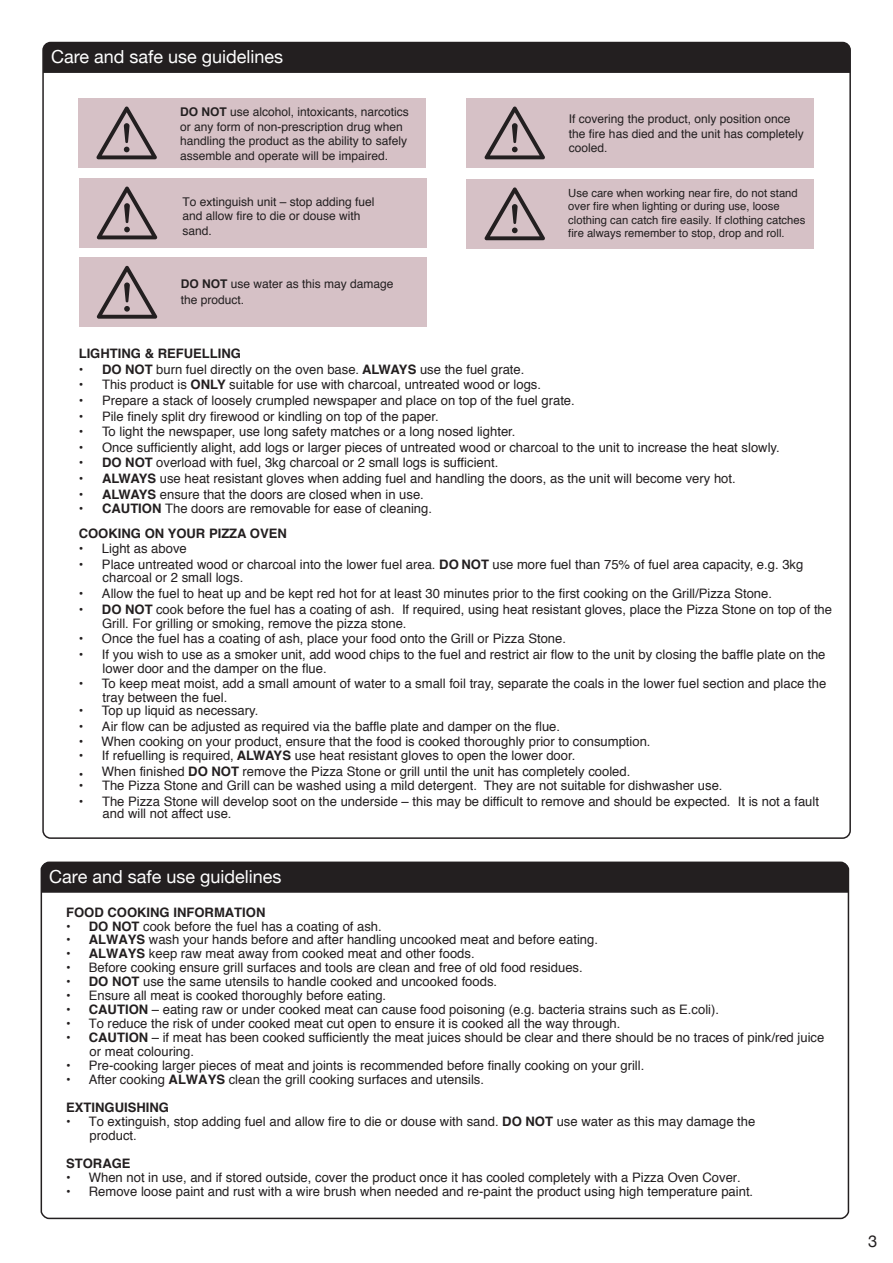
<style>
.page{position:relative;width:893px;height:1263px;background:#fff}
.page>*{position:absolute;margin:0;border:0;box-sizing:border-box;transform-origin:0 0}
.t1{font:18px "Helvetica Neue";color:#fff}
.t2{font:16.5px "Helvetica Neue";color:#231f20}
.t3{font:13.05px/14px "Helvetica";color:#231f20}
.t4{font:700 13.05px "Helvetica";color:#231f20}
.t5{font:12px/14.4px "Helvetica";color:#231f20}
.t6{font:11.25px/13.5px "Helvetica";color:#231f20}
.s1{font-weight:700}
</style>
<div class="page">
<div style="left:43px;top:43px;width:807px;height:30px;background:#231f20"></div>
<div style="left:466px;top:98px;width:348px;height:70px;background:#d6c1c6"></div>
<svg style="left:484px;top:107px;width:61px;height:52px"></svg>
<div style="left:79px;top:178px;width:347px;height:70px;background:#d6c1c6"></div>
<svg style="left:97px;top:187px;width:60px;height:52px"></svg>
<div style="left:79px;top:257px;width:347px;height:70px;background:#d6c1c6"></div>
<svg style="left:97px;top:266px;width:60px;height:53px"></svg>
<div style="left:41px;top:862px;width:807px;height:31px;background:#231f20"></div>
<div style="left:78px;top:98px;width:348px;height:70px;background:#d6c1c6"></div>
<svg style="left:96px;top:107px;width:61px;height:52px"></svg>
<div style="left:466px;top:179px;width:348px;height:70px;background:#d6c1c6"></div>
<svg style="left:484px;top:187px;width:61px;height:53px"></svg>
<h1 class="t1" style="left:51px;top:46px;width:234px">Care and safe use guidelines</h1>
<p class="t5" style="left:180px;top:105px;width:230px"><span class="s1">DO NOT</span> use alcohol, intoxicants, narcotics or any form of non-prescription drug when handling the product as the ability to safely assemble and operate will be impaired.</p>
<p class="t5" style="left:182px;top:195px;width:194px">To extinguish unit – stop adding fuel and allow fire to die or douse with sand.</p>
<p class="t5" style="left:181px;top:276px;width:214px;line-height:16.5px"><span class="s1">DO NOT</span> use water as this may damage the product.</p>
<p class="t5" style="left:569px;top:112px;width:236px">If covering the product, only position once the fire has died and the unit has completely cooled.</p>
<p class="t6" style="left:568px;top:186px;width:238px">Use care when working near fire, do not stand over fire when lighting or during use, loose clothing can catch fire easily. If clothing catches fire always remember to stop, drop and roll.</p>
<p class="t4" style="left:79px;top:343px;width:164px">LIGHTING &amp; REFUELLING</p>
<p class="t3" style="left:79px;top:362px;width:447px">• <span class="s1">DO NOT</span> burn fuel directly on the oven base. <span class="s1">ALWAYS</span> use the fuel grate.</p>
<p class="t3" style="left:79px;top:378px;width:464px">• This product is <span class="s1">ONLY</span> suitable for use with charcoal, untreated wood or logs.</p>
<p class="t3" style="left:79px;top:394px;width:498px">• Prepare a stack of loosely crumpled newspaper and place on top of the fuel grate.</p>
<p class="t3" style="left:79px;top:409px;width:361px">• Pile finely split dry firewood or kindling on top of the paper.</p>
<p class="t3" style="left:79px;top:425px;width:438px">• To light the newspaper, use long safety matches or a long nosed lighter.</p>
<p class="t3" style="left:79px;top:441px;width:703px">• Once sufficiently alight, add logs or larger pieces of untreated wood or charcoal to the unit to increase the heat slowly.</p>
<p class="t3" style="left:79px;top:456px;width:421px">• <span class="s1">DO NOT</span> overload with fuel, 3kg charcoal or 2 small logs is sufficient.</p>
<p class="t3" style="left:79px;top:472px;width:658px">• <span class="s1">ALWAYS</span> use heat resistant gloves when adding fuel and handling the doors, as the unit will become very hot.</p>
<p class="t3" style="left:79px;top:488px;width:347px">• <span class="s1">ALWAYS</span> ensure that the doors are closed when in use.</p>
<p class="t4" style="left:79px;top:522px;width:210px">COOKING ON YOUR PIZZA OVEN</p>
<p class="t3" style="left:79px;top:542px;width:110px">• Light as above</p>
<p class="t3" style="left:79px;top:558px;width:726px">• Place untreated wood or charcoal into the lower fuel area. <span class="s1">DO NOT</span> use more fuel than 75% of fuel area capacity, e.g. 3kg</p>
<p class="t3" style="left:79px;top:587px;width:695px">• Allow the fuel to heat up and be kept red hot for at least 30 minutes prior to the first cooking on the Grill/Pizza Stone.</p>
<p class="t3" style="left:79px;top:603px;width:755px">• <span class="s1">DO NOT</span> cook before the fuel has a coating of ash. If required, using heat resistant gloves, place the Pizza Stone on top of the</p>
<p class="t3" style="left:79px;top:632px;width:489px">• Once the fuel has a coating of ash, place your food onto the Grill or Pizza Stone.</p>
<p class="t3" style="left:79px;top:647px;width:748px">• If you wish to use as a smoker unit, add wood chips to the fuel and restrict air flow to the unit by closing the baffle plate on the</p>
<p class="t3" style="left:79px;top:676px;width:749px">• To keep meat moist, add a small amount of water to a small foil tray, separate the coals in the lower fuel section and place the</p>
<p class="t3" style="left:79px;top:704px;width:181px">• Top up liquid as necessary.</p>
<p class="t3" style="left:79px;top:720px;width:483px">• Air flow can be adjusted as required via the baffle plate and damper on the flue.</p>
<p class="t3" style="left:79px;top:749px;width:498px">• If refuelling is required, <span class="s1">ALWAYS</span> use heat resistant gloves to open the lower door.</p>
<p class="t3" style="left:79px;top:765px;width:553px">• When finished <span class="s1">DO NOT</span> remove the Pizza Stone or grill until the unit has completely cooled.</p>
<p class="t3" style="left:79px;top:501px;width:355px">• <span class="s1">CAUTION</span> The doors are removable for ease of cleaning.</p>
<p class="t3" style="left:103px;top:571px;width:142px">charcoal or 2 small logs.</p>
<p class="t3" style="left:102px;top:617px;width:306px">Grill. For grilling or smoking, remove the pizza stone.</p>
<p class="t3" style="left:103px;top:655px;width:226px;line-height:28.5px">lower door and the damper on the flue. tray between the fuel.</p>
<p class="t3" style="left:79px;top:735px;width:573px">• When cooking on your product, ensure that the food is cooked thoroughly prior to consumption.</p>
<p class="t3" style="left:79px;top:779px;width:645px">• The Pizza Stone and Grill can be washed using a mild detergent. They are not suitable for dishwasher use.</p>
<p class="t3" style="left:79px;top:794px;width:742px">• The Pizza Stone will develop soot on the underside – this may be difficult to remove and should be expected. It is not a fault</p>
<p class="t3" style="left:103px;top:807px;width:130px">and will not affect use.</p>
<h1 class="t1" style="left:49px;top:866px;width:234px">Care and safe use guidelines</h1>
<p class="t4" style="left:66px;top:901px;width:201px">FOOD COOKING INFORMATION</p>
<p class="t3" style="left:66px;top:919px;width:317px">• <span class="s1">DO NOT</span> cook before the fuel has a coating of ash.</p>
<p class="t3" style="left:66px;top:933px;width:533px">• <span class="s1">ALWAYS</span> wash your hands before and after handling uncooked meat and before eating.</p>
<p class="t3" style="left:66px;top:947px;width:410px">• <span class="s1">ALWAYS</span> keep raw meat away from cooked meat and other foods.</p>
<p class="t3" style="left:66px;top:961px;width:518px">• Before cooking ensure grill surfaces and tools are clean and free of old food residues.</p>
<p class="t3" style="left:66px;top:975px;width:433px">• <span class="s1">DO NOT</span> use the same utensils to handle cooked and uncooked foods.</p>
<p class="t3" style="left:66px;top:989px;width:322px">• Ensure all meat is cooked thoroughly before eating.</p>
<p class="t3" style="left:66px;top:1003px;width:654px">• <span class="s1">CAUTION</span> – eating raw or under cooked meat can cause food poisoning (e.g. bacteria strains such as E.coli).</p>
<p class="t3" style="left:66px;top:1017px;width:556px">• To reduce the risk of under cooked meat cut open to ensure it is cooked all the way through.</p>
<p class="t3" style="left:90px;top:1031px;width:736px;text-indent:-24px">• <span class="s1">CAUTION</span> – if meat has been cooked sufficiently the meat juices should be clear and there should be no traces of pink/red juice or meat colouring.</p>
<p class="t3" style="left:66px;top:1059px;width:580px">• Pre-cooking larger pieces of meat and joints is recommended before finally cooking on your grill.</p>
<p class="t3" style="left:66px;top:1066px;width:419px;line-height:27.9px">• After cooking <span class="s1">ALWAYS</span> clean the grill cooking surfaces and utensils.<br><span class="s1">EXTINGUISHING</span></p>
<p class="t3" style="left:90px;top:1115px;width:667px;text-indent:-24px">• To extinguish, stop adding fuel and allow fire to die or douse with sand. <span class="s1">DO NOT</span> use water as this may damage the product.</p>
<p class="t4" style="left:66px;top:1152px;width:66px">STORAGE</p>
<p class="t3" style="left:66px;top:1170px;width:676px">• When not in use, and if stored outside, cover the product once it has cooled completely with a Pizza Oven Cover.</p>
<p class="t3" style="left:66px;top:1184px;width:689px">• Remove loose paint and rust with a wire brush when needed and re-paint the product using high temperature paint.</p>
<p class="t2" style="left:868px;top:1231px;width:11px">3</p>
</div>
